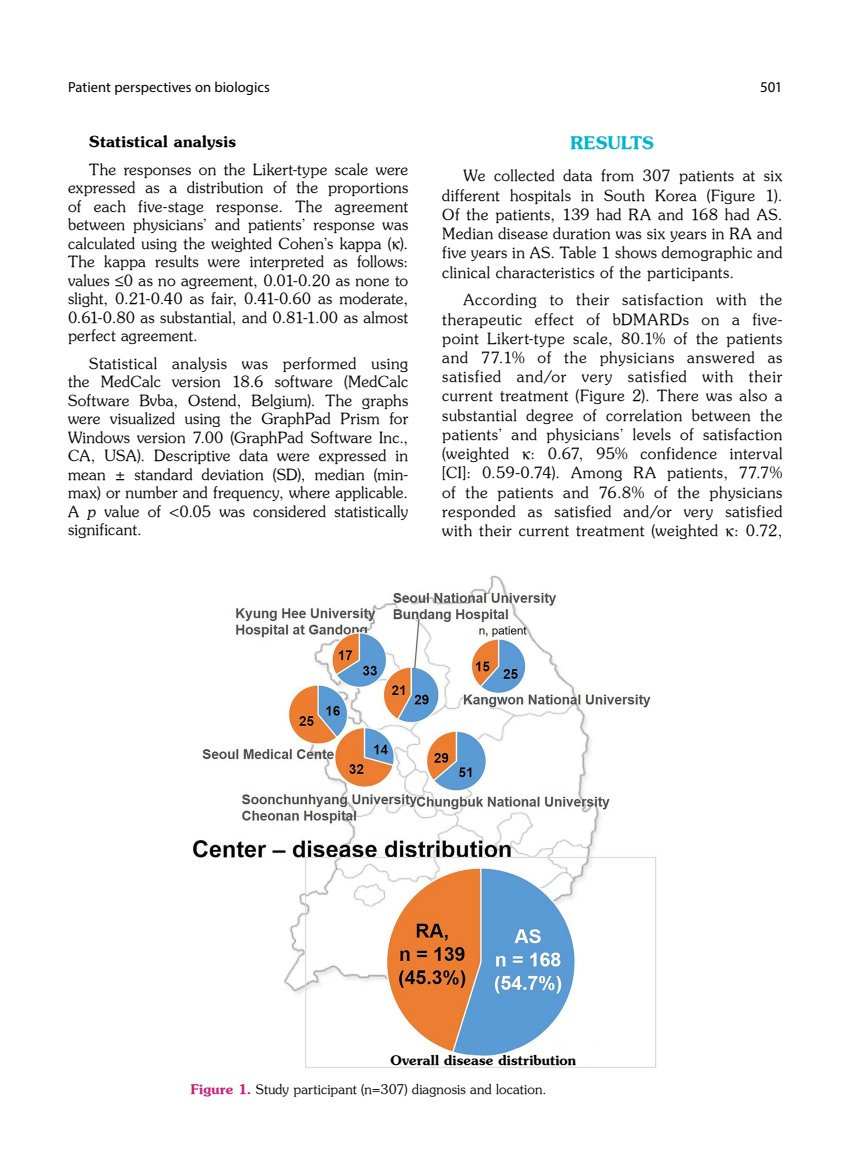
<style>
.page{position:relative;width:859px;height:1170px;background:#fff}
.page>*{position:absolute;margin:0;border:0;box-sizing:border-box;transform-origin:0 0}
.t1{font:17.4px "Souvenir Turk B";letter-spacing:.01em;color:#00b5cc}
.t2{font:15.45px/18.6px "Souvenir Turk";letter-spacing:.025em;color:#000;text-align:justify}
.t3{font:15.45px "Souvenir Turk B";letter-spacing:.015em;color:#000}
.t4{font:15px "Myriad Pro";color:#000}
.t5{font:14.55px "Myriad Pro";letter-spacing:.005em;color:#000}
.t6{font:13.35px "Souvenir Turk";letter-spacing:.01em;color:#000}
.t7{font:13.35px "Souvenir Turk B";letter-spacing:.01em;color:#000}
.s1{font-family:"Souvenir Turk I"}
.s2{font-family:"Souvenir Turk B";color:#c81e7c}
</style>
<div class="page">
<img style="left:192px;top:575px;width:465px;height:493px">
<p class="t5" style="left:68px;top:78px;width:203px">Patient perspectives on biologics</p>
<p class="t4" style="left:760px;top:78px;width:24px">501</p>
<p class="t3" style="left:89px;top:132px;width:148px">Statistical analysis</p>
<p class="t2" style="left:68px;top:159px;width:342px;text-indent:21px">The responses on the Likert-type scale were expressed as a distribution of the proportions of each five-stage response. The agreement between physicians’ and patients’ response was calculated using the weighted Cohen’s kappa ( ).<br>The kappa results were interpreted as follows: values ≤0 as no agreement, 0.01-0.20 as none to slight, 0.21-0.40 as fair, 0.41-0.60 as moderate, 0.61-0.80 as substantial, and 0.81-1.00 as almost perfect agreement.</p>
<p class="t2" style="left:68px;top:353px;width:342px;text-indent:21px">Statistical analysis was performed using the MedCalc version 18.6 software (MedCalc Software Bvba, Ostend, Belgium). The graphs were visualized using the GraphPad Prism for Windows version 7.00 (GraphPad Software Inc., CA, USA). Descriptive data were expressed in mean ± standard deviation (SD), median (min&shy;max) or number and frequency, where applicable.<br>A <span class="s1">p</span> value of &lt;0.05 was considered statistically significant.</p>
<p class="t1" style="left:571px;top:132px;width:85px">RESULTS</p>
<p class="t2" style="left:442px;top:166px;width:342px;line-height:19.2px;text-indent:21px">We collected data from 307 patients at six different hospitals in South Korea (Figure 1).<br>Of the patients, 139 had RA and 168 had AS.<br>Median disease duration was six years in RA and five years in AS. Table 1 shows demographic and clinical characteristics of the participants.</p>
<p class="t2" style="left:442px;top:290px;width:342px;line-height:19.2px;text-indent:21px">According to their satisfaction with the therapeutic effect of bDMARDs on a five&shy;point Likert-type scale, 80.1% of the patients and 77.1% of the physicians answered as satisfied and/or very satisfied with their current treatment (Figure 2). There was also a substantial degree of correlation between the patients’ and physicians’ levels of satisfaction (weighted</p>
<p class="t2" style="left:442px;top:443px;width:342px;line-height:19.2px;text-indent:88px">: 0.67, 95% confidence interval [CI]: 0.59-0.74). Among RA patients, 77.7% of the patients and 76.8% of the physicians responded as satisfied and/or very satisfied with their current treatment (weighted : 0.72,</p>
<p class="t7" style="left:390px;top:1051px;width:187px">Overall disease distribution</p>
<p class="t6" style="left:191px;top:1080px;width:357px"><span class="s2">Figure 1.</span> Study participant (n=307) diagnosis and location.</p>
</div>
